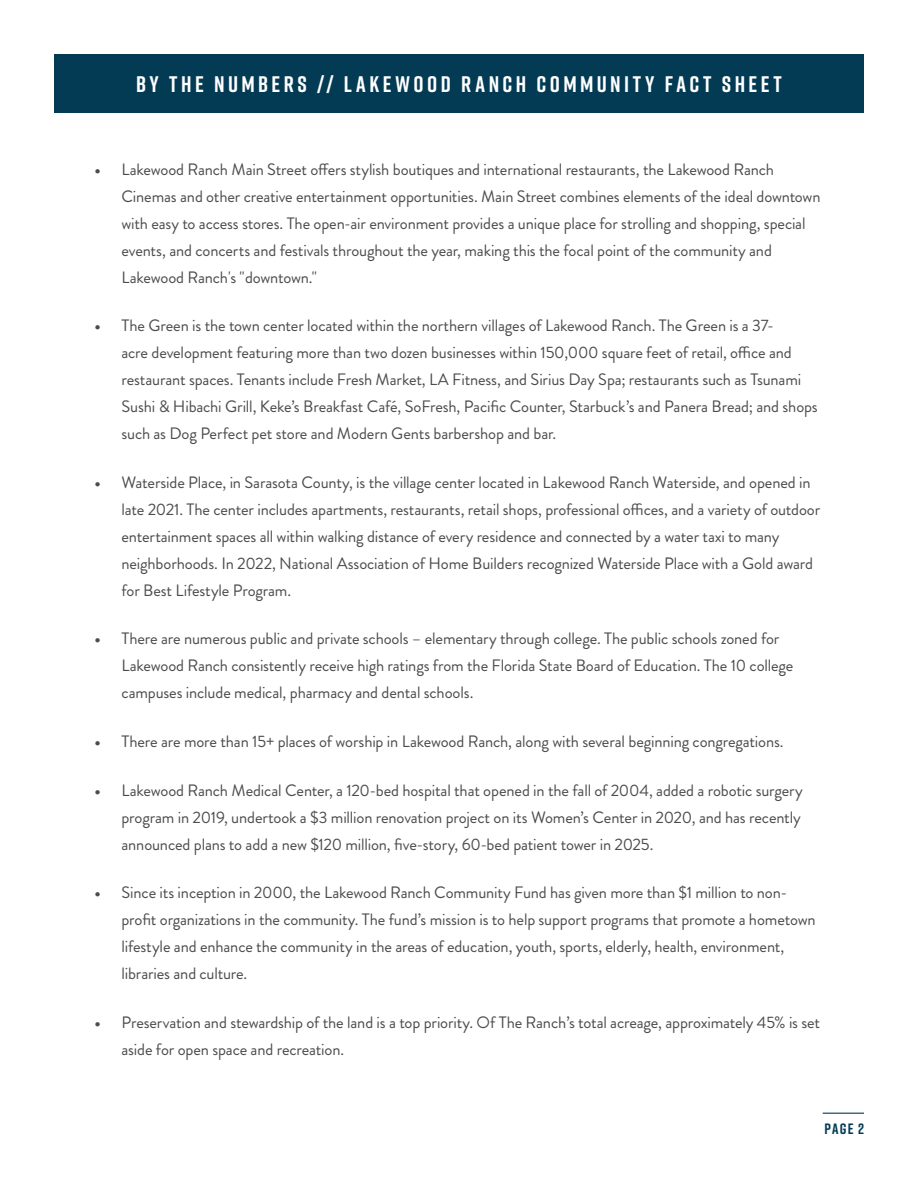
<style>
.page{position:relative;width:918px;height:1188px;background:#fff}
.page>*{position:absolute;margin:0;border:0;box-sizing:border-box;transform-origin:0 0}
.t1{font:700 22.5px "Rift";letter-spacing:.155em;color:#fff}
.t2{font:16.5px/27px "Brandon Grotesque";letter-spacing:-.01em;color:#4b4c4d}
.t3{font:700 15px "Rift";color:#033b55}
.s1{font-weight:700}
</style>
<div class="page">
<hr style="left:823px;top:1113px;width:41px;height:1px;background:#033b55">
<div style="left:54px;top:54px;width:810px;height:58px;background:#033b55"></div>
<p class="t1" style="left:136px;top:68px;width:647px">BY THE NUMBERS // LAKEWOOD RANCH COMMUNITY FACT SHEET</p>
<p class="t2" style="left:122px;top:156px;width:701px;text-indent:-27px"><span class="s1">•</span> Lakewood Ranch Main Street offers stylish boutiques and international restaurants, the Lakewood Ranch Cinemas and other creative entertainment opportunities. Main Street combines elements of the ideal downtown with easy to access stores. The open-air environment provides a unique place for strolling and shopping, special events, and concerts and festivals throughout the year, making this the focal point of the community and Lakewood Ranch's "downtown."</p>
<p class="t2" style="left:122px;top:312px;width:698px;text-indent:-27px"><span class="s1">•</span> The Green is the town center located within the northern villages of Lakewood Ranch. The Green is a 37-<br>acre development featuring more than two dozen businesses within 150,000 square feet of retail, office and restaurant spaces. Tenants include Fresh Market, LA Fitness, and Sirius Day Spa; restaurants such as Tsunami Sushi &amp; Hibachi Grill, Keke’s Breakfast Café, SoFresh, Pacific Counter, Starbuck’s and Panera Bread; and shops such as Dog Perfect pet store and Modern Gents barbershop and bar.</p>
<p class="t2" style="left:122px;top:469px;width:700px;text-indent:-27px"><span class="s1">•</span> Waterside Place, in Sarasota County, is the village center located in Lakewood Ranch Waterside, and opened in late 2021. The center includes apartments, restaurants, retail shops, professional offices, and a variety of outdoor entertainment spaces all within walking distance of every residence and connected by a water taxi to many neighborhoods. In 2022, National Association of Home Builders recognized Waterside Place with a Gold award for Best Lifestyle Program.</p>
<p class="t2" style="left:122px;top:625px;width:674px;text-indent:-27px"><span class="s1">•</span> There are numerous public and private schools – elementary through college. The public schools zoned for<br>Lakewood Ranch consistently receive high ratings from the Florida State Board of Education. The 10 college campuses include medical, pharmacy and dental schools.</p>
<p class="t2" style="left:94px;top:728px;width:691px"><span class="s1">•</span> There are more than 15+ places of worship in Lakewood Ranch, along with several beginning congregations.</p>
<p class="t2" style="left:122px;top:777px;width:683px;text-indent:-27px"><span class="s1">•</span> Lakewood Ranch Medical Center, a 120-bed hospital that opened in the fall of 2004, added a robotic surgery program in 2019, undertook a $3 million renovation project on its Women’s Center in 2020, and has recently announced plans to add a new $120 million, five-story, 60-bed patient tower in 2025.</p>
<p class="t2" style="left:122px;top:879px;width:696px;text-indent:-27px"><span class="s1">•</span> Since its inception in 2000, the Lakewood Ranch Community Fund has given more than $1 million to non&shy;profit organizations in the community. The fund’s mission is to help support programs that promote a hometown lifestyle and enhance the community in the areas of education, youth, sports, elderly, health, environment, libraries and culture.</p>
<p class="t2" style="left:122px;top:1009px;width:700px;text-indent:-27px"><span class="s1">•</span> Preservation and stewardship of the land is a top priority. Of The Ranch’s total acreage, approximately 45% is set aside for open space and recreation.</p>
<p class="t3" style="left:825px;top:1118px;width:41px">PAGE 2</p>
</div>
